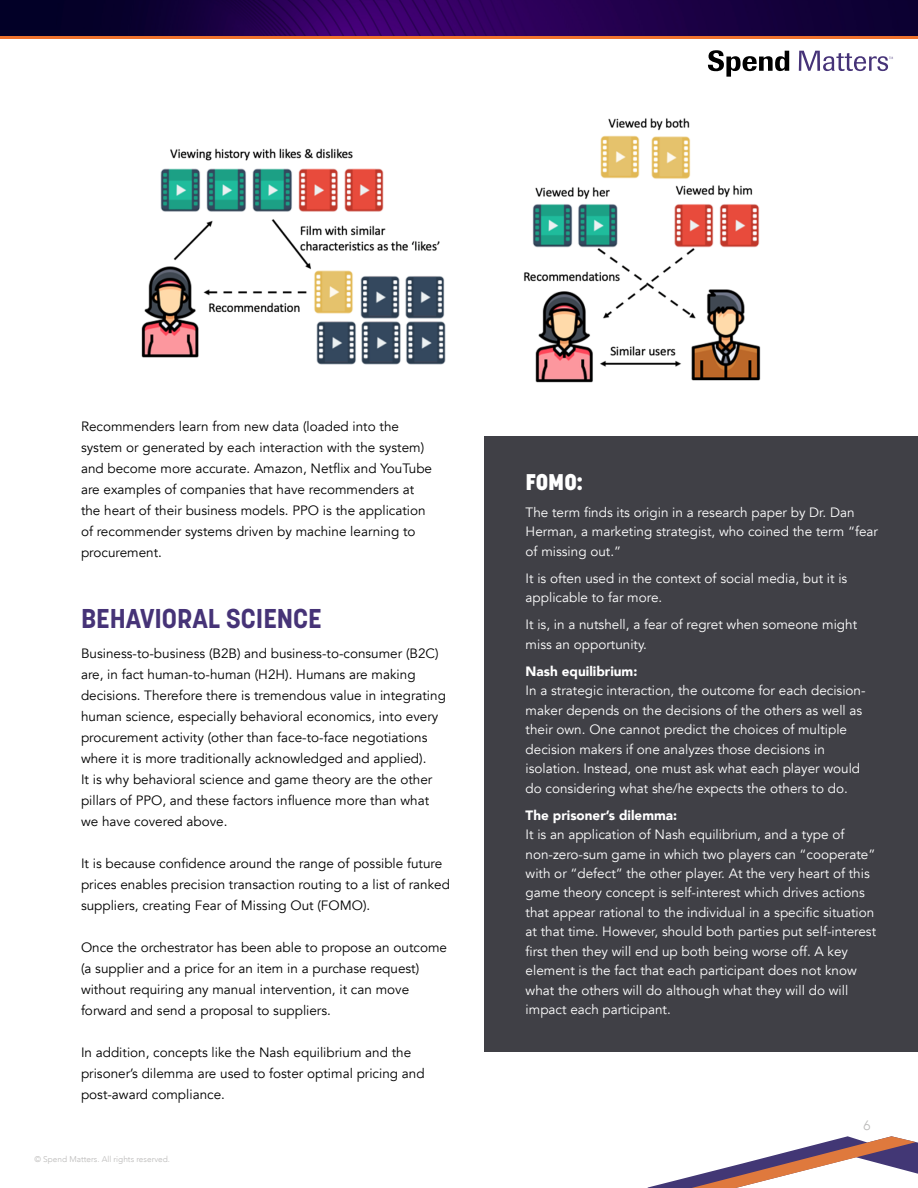
<style>
.page{position:relative;width:918px;height:1188px;background:#fff}
.page>*{position:absolute;margin:0;border:0;box-sizing:border-box;transform-origin:0 0}
.t1{font:700 27px "Korolev";color:#463377}
.t2{font:800 22.5px "Korolev";color:#fff}
.t3{font:13.5px/21px "Avenir";color:#000}
.t4{font:13.5px/19.5px "Avenir";color:#fff}
.t5{font:900 13.5px "Avenir";color:#fff}
.t6{font:300 13.5px "Avenir";color:#b9b8b7}
.t7{font:300 8.25px "Avenir";color:#b9b8b7}
</style>
<div class="page">
<svg style="left:648px;top:1136px;width:270px;height:52px"></svg>
<img style="left:0;top:0;width:918px;height:36px">
<hr style="left:0;top:36px;width:918px;height:3px;background:#f0732d">
<svg style="left:708px;top:50px;width:81px;height:27px"></svg>
<svg style="left:799px;top:51px;width:94px;height:20px"></svg>
<img style="left:141px;top:118px;width:620px;height:265px">
<div style="left:484px;top:436px;width:434px;height:616px;background:#404046"></div>
<p class="t3" style="left:81px;top:416px;width:353px">Recommenders learn from new data (loaded into the system or generated by each interaction with the system) and become more accurate. Amazon, Netflix and YouTube are examples of companies that have recommenders at the heart of their business models. PPO is the application of recommender systems driven by machine learning to procurement.</p>
<h1 class="t1" style="left:81px;top:601px;width:242px">BEHAVIORAL SCIENCE</h1>
<p class="t3" style="left:81px;top:643px;width:366px">Business-to-business (B2B) and business-to-consumer (B2C) are, in fact human-to-human (H2H). Humans are making decisions. Therefore there is tremendous value in integrating human science, especially behavioral economics, into every procurement activity (other than face-to-face negotiations where it is more traditionally acknowledged and applied).<br>It is why behavioral science and game theory are the other pillars of PPO, and these factors influence more than what we have covered above.</p>
<p class="t3" style="left:81px;top:853px;width:371px">It is because confidence around the range of possible future prices enables precision transaction routing to a list of ranked suppliers, creating Fear of Missing Out (FOMO).</p>
<p class="t3" style="left:81px;top:937px;width:368px">Once the orchestrator has been able to propose an outcome (a supplier and a price for an item in a purchase request) without requiring any manual intervention, it can move forward and send a proposal to suppliers.</p>
<p class="t3" style="left:81px;top:1042px;width:345px">In addition, concepts like the Nash equilibrium and the prisoner’s dilemma are used to foster optimal pricing and post-award compliance.</p>
<p class="t7" style="left:35px;top:1155px;width:137px">© Spend Matters. All rights reserved.</p>
<h2 class="t2" style="left:526px;top:468px;width:59px">FOMO:</h2>
<p class="t4" style="left:526px;top:502px;width:354px">The term finds its origin in a research paper by Dr. Dan<br>Herman, a marketing strategist, who coined the term “fear of missing out.”</p>
<p class="t4" style="left:526px;top:568px;width:323px">It is often used in the context of social media, but it is applicable to far more.</p>
<p class="t4" style="left:526px;top:615px;width:333px">It is, in a nutshell, a fear of regret when someone might miss an opportunity.</p>
<p class="t5" style="left:526px;top:659px;width:113px">Nash equilibrium:</p>
<p class="t4" style="left:526px;top:681px;width:342px">In a strategic interaction, the outcome for each decision&shy;maker depends on the decisions of the others as well as their own. One cannot predict the choices of multiple decision makers if one analyzes those decisions in isolation. Instead, one must ask what each player would do considering what she/he expects the others to do.</p>
<p class="t5" style="left:526px;top:803px;width:153px">The prisoner’s dilemma:</p>
<p class="t4" style="left:526px;top:825px;width:352px">It is an application of Nash equilibrium, and a type of non-zero-sum game in which two players can “cooperate” with or “defect” the other player. At the very heart of this game theory concept is self-interest which drives actions that appear rational to the individual in a specific situation at that time. However, should both parties put self-interest first then they will end up both being worse off. A key element is the fact that each participant does not know what the others will do although what they will do will impact each participant.</p>
<p class="t6" style="left:863px;top:1117px;width:9px">6</p>
</div>
